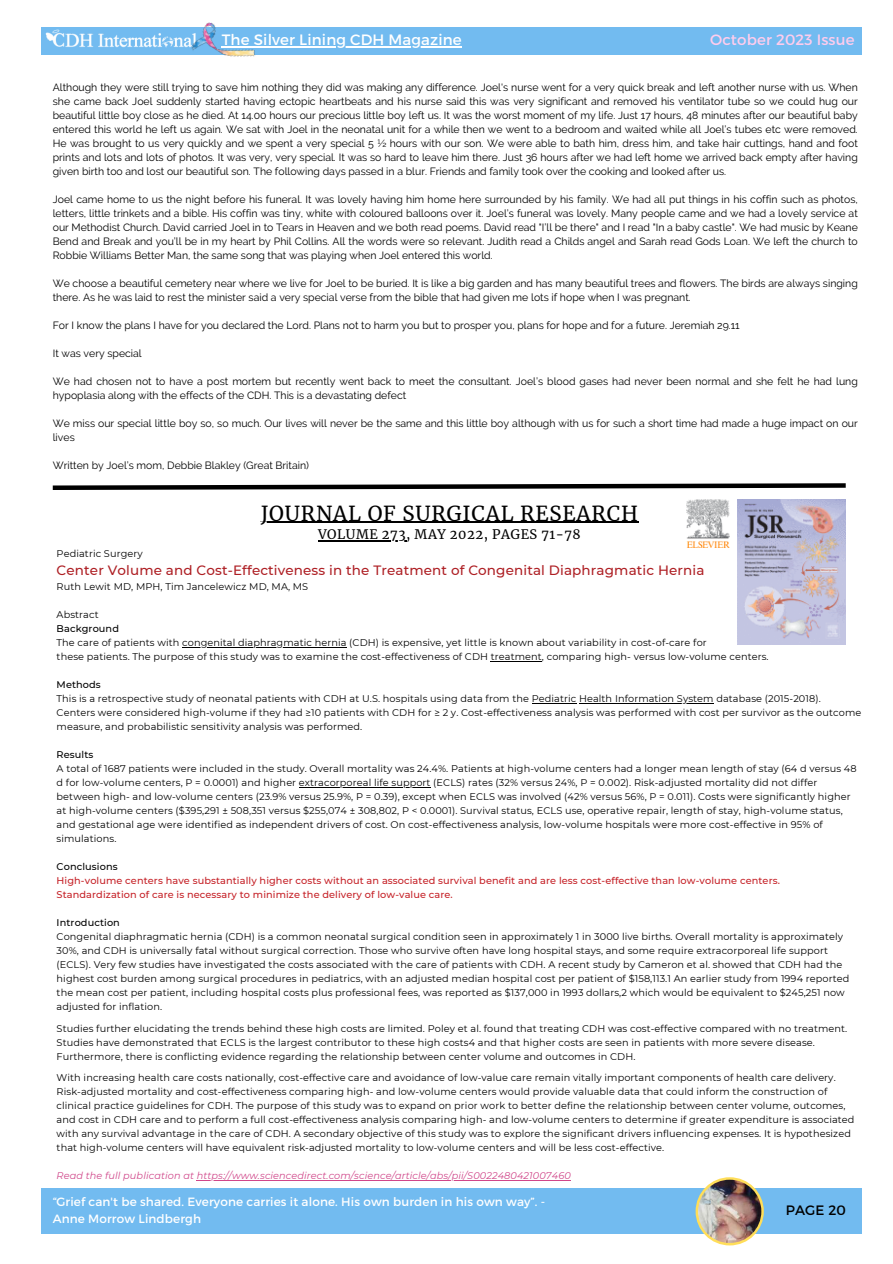
<style>
.page{position:relative;width:893px;height:1264px;background:#fff}
.page>*{position:absolute;margin:0;border:0;box-sizing:border-box;transform-origin:0 0}
.t1{font:20.4px "Merriweather";letter-spacing:.04em;color:#000}
.t2{font:15px "Montserrat";letter-spacing:.01em;color:#fff}
.t3{font:15px "Montserrat";letter-spacing:.01em;color:#ffcced}
.t4{font:13.65px "Montserrat";letter-spacing:.01em;color:#000}
.t5{font:500 13.5px "Montserrat";letter-spacing:.01em;color:#ae1f24}
.t6{font:12.9px "Merriweather";letter-spacing:.04em;color:#000}
.t7{font:12px/17px "Montserrat";letter-spacing:.01em;color:#fff}
.t8{font:10.5px/14px "Raleway";color:#000}
.t9{font:9.75px/14px "Montserrat";letter-spacing:.01em;color:#000}
.t10{font:500 9.75px/14px "Montserrat";letter-spacing:.01em;color:#c52127}
.t11{font:italic 9.75px "Montserrat";letter-spacing:.01em;color:#d0478a}
.t12{font:500 9.75px "Montserrat";letter-spacing:.01em;color:#000}
</style>
<div class="page">
<div style="left:41px;top:28px;width:820px;height:27px;background:#72bbf0"></div>
<img style="left:46px;top:29px;width:145px;height:19px">
<img style="left:191px;top:22px;width:70px;height:35px">
<hr style="left:222px;top:46px;width:240px;height:1px;background:#fff">
<hr style="left:182px;top:647px;width:164px;height:1px;background:#000">
<hr style="left:491px;top:661px;width:51px;height:1px;background:#000">
<hr style="left:531px;top:703px;width:45px;height:1px;background:#000">
<hr style="left:579px;top:703px;width:134px;height:1px;background:#000">
<hr style="left:299px;top:787px;width:131px;height:1px;background:#000">
<hr style="left:197px;top:1179px;width:374px;height:1px;background:#d0478a">
<div style="left:41px;top:1188px;width:820px;height:45px;background:#72bbf0"></div>
<svg style="left:695px;top:1177px;width:68px;height:68px"></svg>
<img style="left:698px;top:1179px;width:63px;height:63px;border-radius:50%">
<svg style="left:52px;top:483px;width:794px;height:7px"></svg>
<img style="left:737px;top:500px;width:108px;height:145px">
<img style="left:686px;top:500px;width:43px;height:47px">
<hr style="left:261px;top:522px;width:377px;height:1px;background:#000">
<hr style="left:318px;top:540px;width:88px;height:1px;background:#000">
<p class="t2" style="left:222px;top:30px;width:241px">The Silver Lining CDH Magazine</p>
<p class="t3" style="left:710px;top:30px;width:146px">October 2023 Issue</p>
<p class="t8" style="left:53px;top:81px;width:806px;text-align:justify">Although they were still trying to save him nothing they did was making any difference. Joel's nurse went for a very quick break and left another nurse with us. When she came back Joel suddenly started having ectopic heartbeats and his nurse said this was very significant and removed his ventilator tube so we could hug our beautiful little boy close as he died. At 14.00 hours our precious little boy left us. It was the worst moment of my life. Just 17 hours, 48 minutes after our beautiful baby entered this world he left us again. We sat with Joel in the neonatal unit for a while then we went to a bedroom and waited while all Joel’s tubes etc were removed.<br>He was brought to us very quickly and we spent a very special 5 ½ hours with our son. We were able to bath him, dress him, and take hair cuttings, hand and foot prints and lots and lots of photos. It was very, very special. It was so hard to leave him there. Just 36 hours after we had left home we arrived back empty after having given birth too and lost our beautiful son. The following days passed in a blur. Friends and family took over the cooking and looked after us.</p>
<p class="t8" style="left:53px;top:192px;width:806px;text-align:justify">Joel came home to us the night before his funeral. It was lovely having him home here surrounded by his family. We had all put things in his coffin such as photos, letters, little trinkets and a bible. His coffin was tiny, white with coloured balloons over it. Joel’s funeral was lovely. Many people came and we had a lovely service at our Methodist Church. David carried Joel in to Tears in Heaven and we both read poems. David read "I’ll be there" and I read "In a baby castle". We had music by Keane Bend and Break and you’ll be in my heart by Phil Collins. All the words were so relevant. Judith read a Childs angel and Sarah read Gods Loan. We left the church to Robbie Williams Better Man, the same song that was playing when Joel entered this world.</p>
<p class="t8" style="left:53px;top:276px;width:806px">We choose a beautiful cemetery near where we live for Joel to be buried. It is like a big garden and has many beautiful trees and flowers. The birds are always singing there. As he was laid to rest the minister said a very special verse from the bible that had given me lots if hope when I was pregnant.</p>
<p class="t8" style="left:53px;top:318px;width:688px">For I know the plans I have for you declared the Lord. Plans not to harm you but to prosper you, plans for hope and for a future. Jeremiah 29.11</p>
<p class="t8" style="left:53px;top:346px;width:90px">It was very special</p>
<p class="t8" style="left:53px;top:374px;width:806px">We had chosen not to have a post mortem but recently went back to meet the consultant. Joel’s blood gases had never been normal and she felt he had lung hypoplasia along with the effects of the CDH. This is a devastating defect</p>
<p class="t8" style="left:53px;top:416px;width:806px">We miss our special little boy so, so much. Our lives will never be the same and this little boy although with us for such a short time had made a huge impact on our lives</p>
<p class="t8" style="left:53px;top:458px;width:258px">Written by Joel’s mom, Debbie Blakley (Great Britain)</p>
<p class="t1" style="left:261px;top:500px;width:379px">JOURNAL OF SURGICAL RESEARCH</p>
<p class="t6" style="left:318px;top:526px;width:264px">VOLUME 273, MAY 2022, PAGES 71-78</p>
<p class="t9" style="left:57px;top:546px;width:88px">Pediatric Surgery</p>
<p class="t5" style="left:57px;top:561px;width:649px">Center Volume and Cost-Effectiveness in the Treatment of Congenital Diaphragmatic Hernia</p>
<p class="t9" style="left:57px;top:580px;width:253px">Ruth Lewit MD, MPH, Tim Jancelewicz MD, MA, MS</p>
<p class="t9" style="left:57px;top:608px;width:44px">Abstract</p>
<p class="t12" style="left:57px;top:623px;width:64px">Background</p>
<p class="t9" style="left:57px;top:636px;width:651px">The care of patients with congenital diaphragmatic hernia (CDH) is expensive, yet little is known about variability in cost-of-care for</p>
<p class="t9" style="left:57px;top:650px;width:713px">these patients. The purpose of this study was to examine the cost-effectiveness of CDH treatment, comparing high- versus low-volume centers.</p>
<p class="t12" style="left:57px;top:679px;width:46px">Methods</p>
<p class="t9" style="left:57px;top:692px;width:806px">This is a retrospective study of neonatal patients with CDH at U.S. hospitals using data from the Pediatric Health Information System database (2015-2018).<br>Centers were considered high-volume if they had ≥10 patients with CDH for ≥ 2 y. Cost-effectiveness analysis was performed with cost per survivor as the outcome measure, and probabilistic sensitivity analysis was performed.</p>
<p class="t12" style="left:57px;top:749px;width:38px">Results</p>
<p class="t9" style="left:57px;top:762px;width:801px">A total of 1687 patients were included in the study. Overall mortality was 24.4%. Patients at high-volume centers had a longer mean length of stay (64 d versus 48 d for low-volume centers, P = 0.0001) and higher extracorporeal life support (ECLS) rates (32% versus 24%, P = 0.002). Risk-adjusted mortality did not differ between high- and low-volume centers (23.9% versus 25.9%, P = 0.39), except when ECLS was involved (42% versus 56%, P = 0.011). Costs were significantly higher at high-volume centers ($395,291 ± 508,351 versus $255,074 ± 308,802, P &lt; 0.0001). Survival status, ECLS use, operative repair, length of stay, high-volume status, and gestational age were identified as independent drivers of cost. On cost-effectiveness analysis, low-volume hospitals were more cost-effective in 95% of simulations.</p>
<p class="t12" style="left:57px;top:860px;width:62px">Conclusions</p>
<p class="t10" style="left:57px;top:873px;width:724px">High-volume centers have substantially higher costs without an associated survival benefit and are less cost-effective than low-volume centers.<br>Standardization of care is necessary to minimize the delivery of low-value care.</p>
<p class="t12" style="left:57px;top:916px;width:65px">Introduction</p>
<p class="t9" style="left:57px;top:929px;width:794px">Congenital diaphragmatic hernia (CDH) is a common neonatal surgical condition seen in approximately 1 in 3000 live births. Overall mortality is approximately 30%, and CDH is universally fatal without surgical correction. Those who survive often have long hospital stays, and some require extracorporeal life support (ECLS). Very few studies have investigated the costs associated with the care of patients with CDH. A recent study by Cameron et al. showed that CDH had the highest cost burden among surgical procedures in pediatrics, with an adjusted median hospital cost per patient of $158,113.1 An earlier study from 1994 reported the mean cost per patient, including hospital costs plus professional fees, was reported as $137,000 in 1993 dollars,2 which would be equivalent to $245,251 now adjusted for inflation.</p>
<p class="t9" style="left:57px;top:1021px;width:792px">Studies further elucidating the trends behind these high costs are limited. Poley et al. found that treating CDH was cost-effective compared with no treatment.<br>Studies have demonstrated that ECLS is the largest contributor to these high costs4 and that higher costs are seen in patients with more severe disease.<br>Furthermore, there is conflicting evidence regarding the relationship between center volume and outcomes in CDH.</p>
<p class="t9" style="left:57px;top:1070px;width:799px">With increasing health care costs nationally, cost-effective care and avoidance of low-value care remain vitally important components of health care delivery.<br>Risk-adjusted mortality and cost-effectiveness comparing high- and low-volume centers would provide valuable data that could inform the construction of clinical practice guidelines for CDH. The purpose of this study was to expand on prior work to better define the relationship between center volume, outcomes, and cost in CDH care and to perform a full cost-effectiveness analysis comparing high- and low-volume centers to determine if greater expenditure is associated with any survival advantage in the care of CDH. A secondary objective of this study was to explore the significant drivers influencing expenses. It is hypothesized that high-volume centers will have equivalent risk-adjusted mortality to low-volume centers and will be less cost-effective.</p>
<p class="t11" style="left:57px;top:1169px;width:515px">Read the full publication at https://www.sciencedirect.com/science/article/abs/pii/S0022480421007460</p>
<p class="t7" style="left:53px;top:1192px;width:494px">“Grief can't be shared. Everyone carries it alone. His own burden in his own way”. -<br>Anne Morrow Lindbergh</p>
<p class="t4" style="left:785px;top:1201px;width:62px">PAGE 20</p>
</div>
